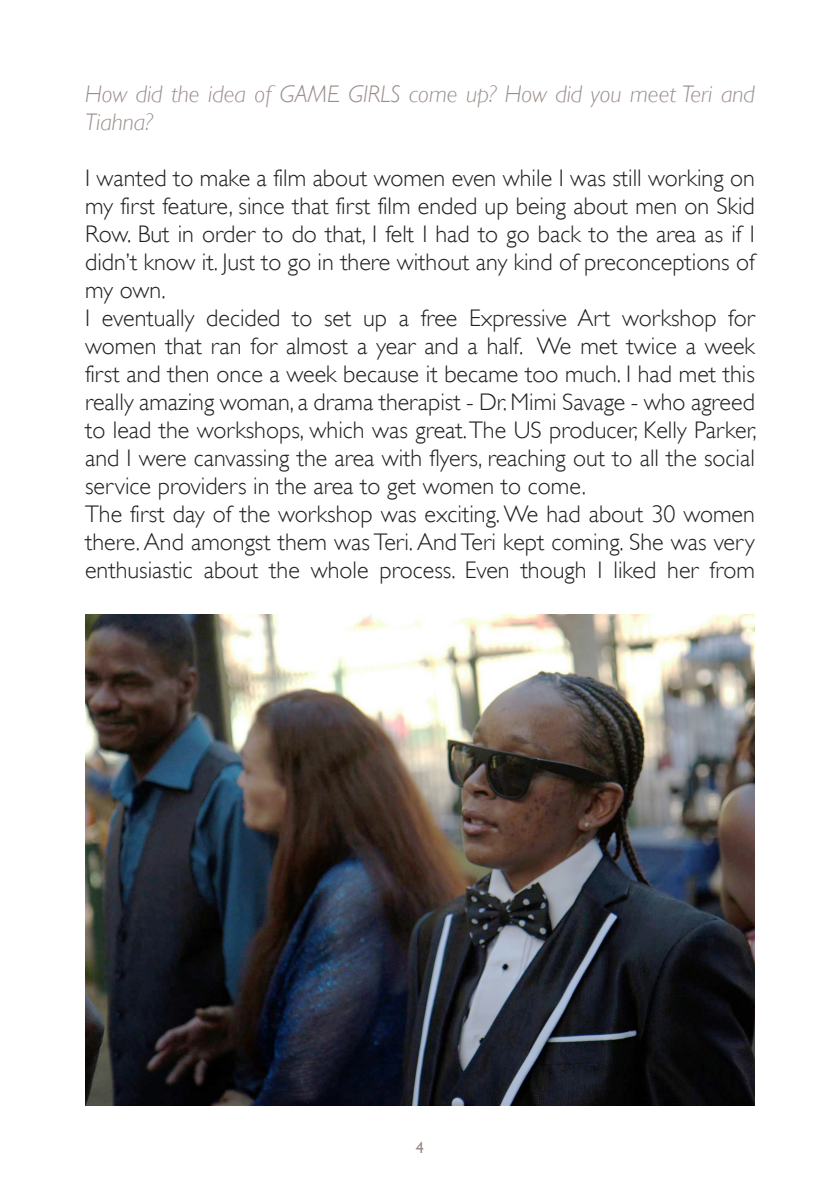
<style>
.page{position:relative;width:840px;height:1191px;background:#fff}
.page>*{position:absolute;margin:0;border:0;box-sizing:border-box;transform-origin:0 0}
.t1{font:300 24px/28px "Gill Sans";color:#231f20;text-align:justify}
.t2{font:italic 300 24px/28px "Gill Sans";color:#9a8e8a}
.t3{font:16px "Gill Sans";color:#9a8e8a}
</style>
<div class="page">
<img style="left:85px;top:615px;width:669px;height:490px">
<p class="t2" style="left:85px;top:80px;width:671px">How did the idea of GAME GIRLS come up? How did you meet Teri and<br>Tiahna?</p>
<p class="t1" style="left:85px;top:164px;width:670px">I wanted to make a film about women even while I was still working on my first feature, since that first film ended up being about men on Skid Row. But in order to do that, I felt I had to go back to the area as if I didn’t know it. Just to go in there without any kind of preconceptions of my own.</p>
<p class="t1" style="left:85px;top:304px;width:672px">I eventually decided to set up a free Expressive Art workshop for women that ran for almost a year and a half. We met twice a week first and then once a week because it became too much. I had met this really amazing woman, a drama therapist - Dr. Mimi Savage - who agreed to lead the workshops, which was great. The US producer, Kelly Parker, and I were canvassing the area with flyers, reaching out to all the social service providers in the area to get women to come.</p>
<p class="t1" style="left:85px;top:500px;width:670px">The first day of the workshop was exciting. We had about 30 women there. And amongst them was Teri. And Teri kept coming. She was very enthusiastic about the whole process. Even though I liked her from</p>
<p class="t3" style="left:416px;top:1138px;width:9px">4</p>
</div>
